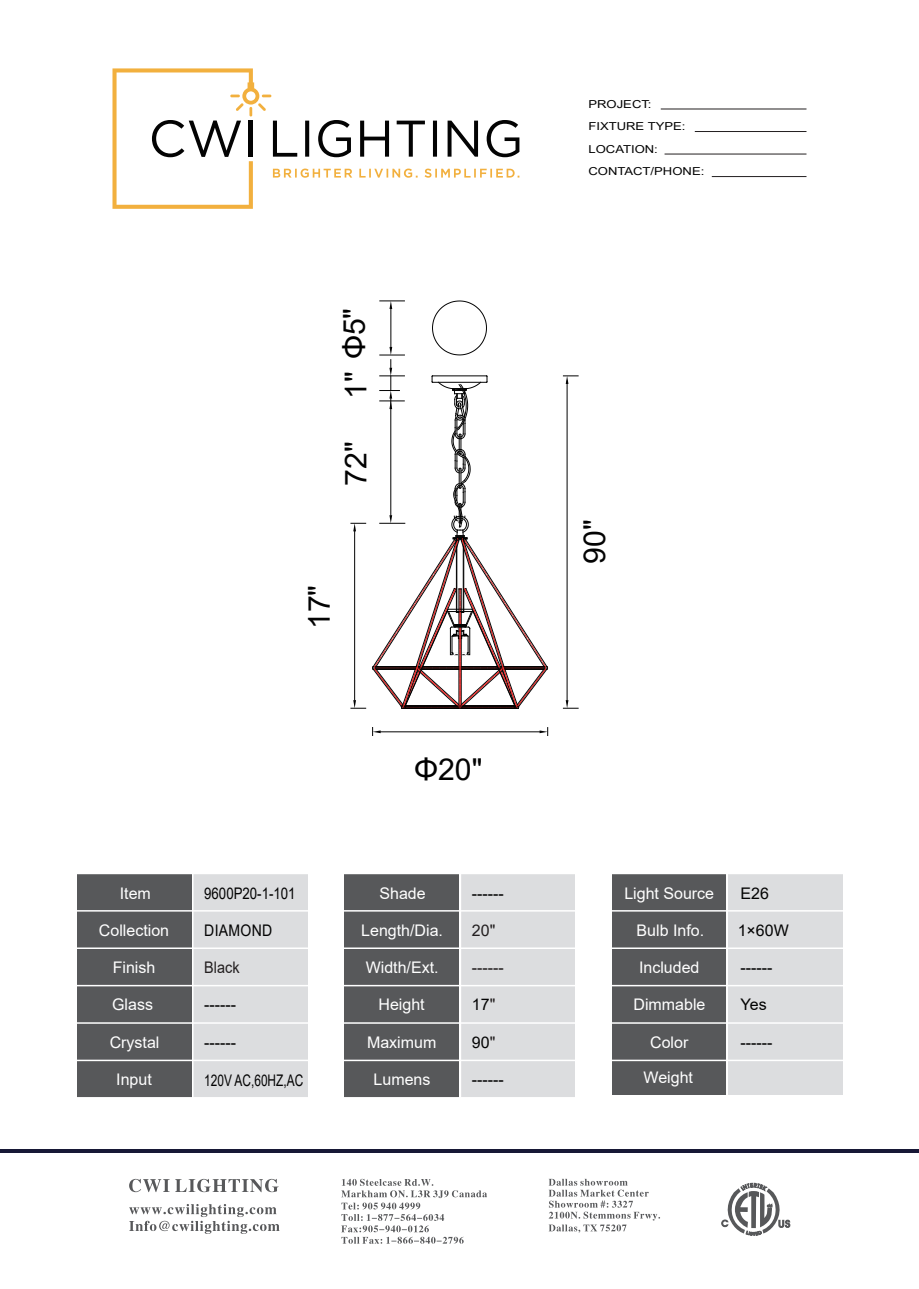
<style>
.page{position:relative;width:919px;height:1289px;background:#fff}
.page>*{position:absolute;margin:0;border:0;box-sizing:border-box;transform-origin:0 0}
.t1{font:30.15px "Arial";color:#030303}
.t2{font:16.05px "Arial";color:#fff}
.t3{font:16.05px "Arial";color:#030303}
.t4{font:16.05px "Arial";color:#030303;scale:.74 1}
.t5{font:16.05px "Arial";color:#030303;scale:.83 1}
.t6{font:16.05px "Arial";color:#231f20}
.t7{font:16.05px "Arial";letter-spacing:.02em;color:#030303;scale:.88 1}
.t8{font:16.05px "Arial";color:#231f20;scale:.9 1}
.t9{font:10.95px/22.4px "Arial";color:#030303;scale:1.19 1}
.s1{color:#000}
.s2{color:#231f20}
</style>
<div class="page">
<hr style="left:0;top:1149px;width:918px;height:4px;background:#171836">
<div style="left:611px;top:873px;width:115px;height:221px;background:#57585a"></div>
<div style="left:77px;top:873px;width:114px;height:224px;background:#57585a"></div>
<div style="left:344px;top:873px;width:115px;height:224px;background:#57585a"></div>
<div style="left:728px;top:873px;width:114px;height:221px;background:#dcdddf"></div>
<div style="left:193px;top:873px;width:115px;height:224px;background:#dcdddf"></div>
<div style="left:460px;top:873px;width:115px;height:224px;background:#dcdddf"></div>
<hr style="left:76px;top:872px;width:767px;height:2px;background:#fff">
<hr style="left:76px;top:910px;width:767px;height:1px;background:#fff">
<hr style="left:76px;top:947px;width:767px;height:2px;background:#fff">
<hr style="left:76px;top:984px;width:767px;height:2px;background:#fff">
<hr style="left:76px;top:1022px;width:767px;height:1px;background:#fff">
<hr style="left:76px;top:1059px;width:767px;height:2px;background:#fff">
<hr style="left:459px;top:857px;width:2px;height:240px;background:#fff">
<svg style="left:372px;top:300px;width:176px;height:409px"></svg>
<hr style="left:354px;top:531px;width:1px;height:169px;background:#030303">
<svg style="left:351px;top:523px;width:14px;height:8px"></svg>
<svg style="left:351px;top:700px;width:14px;height:9px"></svg>
<hr style="left:380px;top:731px;width:159px;height:1px;background:#030303">
<svg style="left:372px;top:727px;width:8px;height:8px"></svg>
<svg style="left:539px;top:727px;width:9px;height:8px"></svg>
<hr style="left:566px;top:381px;width:1px;height:319px;background:#030303">
<svg style="left:563px;top:375px;width:15px;height:9px"></svg>
<svg style="left:563px;top:700px;width:15px;height:9px"></svg>
<svg style="left:721px;top:1182px;width:69px;height:53px"></svg>
<svg style="left:341px;top:1178px;width:146px;height:65px"></svg>
<svg style="left:548px;top:1178px;width:112px;height:54px"></svg>
<svg style="left:129px;top:1178px;width:149px;height:14px"></svg>
<svg style="left:129px;top:1204px;width:150px;height:29px"></svg>
<hr style="left:660px;top:109px;width:146px;height:1px;background:#231f20">
<hr style="left:694px;top:131px;width:112px;height:1px;background:#231f20">
<hr style="left:664px;top:154px;width:142px;height:1px;background:#231f20">
<hr style="left:711px;top:176px;width:95px;height:1px;background:#231f20">
<svg style="left:112px;top:68px;width:407px;height:141px"></svg>
<h1 class="t1" style="left:334px;top:399px;width:93px;rotate:-90deg">1" <span class="s1">Φ</span>5"</h1>
<h1 class="t1" style="left:335px;top:486px;width:46px;rotate:-90deg">72"</h1>
<h1 class="t1" style="left:298px;top:629px;width:46px;rotate:-90deg">17"</h1>
<h1 class="t1" style="left:414px;top:749px;width:70px"><span class="s1">Φ</span>20"</h1>
<p class="t2" style="left:120px;top:882px;width:33px">Item</p>
<p class="t2" style="left:99px;top:919px;width:72px">Collection</p>
<p class="t2" style="left:113px;top:956px;width:44px">Finish</p>
<p class="t2" style="left:112px;top:993px;width:42px">Glass</p>
<p class="t2" style="left:110px;top:1030px;width:51px">Crystal</p>
<p class="t2" style="left:116px;top:1067px;width:37px">Input</p>
<p class="t5" style="left:204px;top:882px;width:111px">9600P20-1-101</p>
<p class="t2" style="left:379px;top:882px;width:48px">Shade</p>
<p class="t2" style="left:361px;top:919px;width:83px">Length/Dia.</p>
<p class="t2" style="left:365px;top:956px;width:74px">Width/Ext.</p>
<p class="t2" style="left:378px;top:993px;width:48px">Height</p>
<p class="t2" style="left:367px;top:1030px;width:71px">Maximum</p>
<p class="t3" style="left:472px;top:882px;width:33px">------</p>
<p class="t6" style="left:472px;top:919px;width:25px">20"</p>
<p class="t7" style="left:204px;top:919px;width:79px">DIAMOND</p>
<p class="t8" style="left:204px;top:956px;width:41px">Black</p>
<p class="t6" style="left:472px;top:956px;width:33px">------</p>
<p class="t3" style="left:472px;top:993px;width:25px">17<span class="s2">"</span></p>
<p class="t3" style="left:472px;top:1030px;width:25px">90<span class="s2">"</span></p>
<p class="t3" style="left:472px;top:1067px;width:33px">------</p>
<p class="t3" style="left:204px;top:993px;width:33px">------</p>
<p class="t3" style="left:204px;top:1030px;width:33px">------</p>
<p class="t4" style="left:204px;top:1069px;width:135px">120V AC,60HZ,AC</p>
<p class="t2" style="left:373px;top:1067px;width:58px">Lumens</p>
<p class="t9" style="left:588px;top:93px;width:99px">PROJECT:<br>FIXTURE TYPE:<br>LOCATION:<br>CONTACT/PHONE:</p>
<h1 class="t1" style="left:573px;top:564px;width:46px;rotate:-90deg">90"</h1>
<p class="t2" style="left:624px;top:882px;width:91px">Light Source</p>
<p class="t2" style="left:636px;top:919px;width:69px">Bulb Info.</p>
<p class="t2" style="left:639px;top:956px;width:62px">Included</p>
<p class="t2" style="left:633px;top:993px;width:73px">Dimmable</p>
<p class="t2" style="left:650px;top:1030px;width:40px">Color</p>
<p class="t2" style="left:643px;top:1066px;width:51px">Weight</p>
<p class="t3" style="left:740px;top:882px;width:30px">E26</p>
<p class="t3" style="left:737px;top:919px;width:53px">1×60W</p>
<p class="t3" style="left:740px;top:956px;width:33px">------</p>
<p class="t3" style="left:740px;top:993px;width:28px">Yes</p>
<p class="t3" style="left:740px;top:1030px;width:33px">------</p>
</div>
